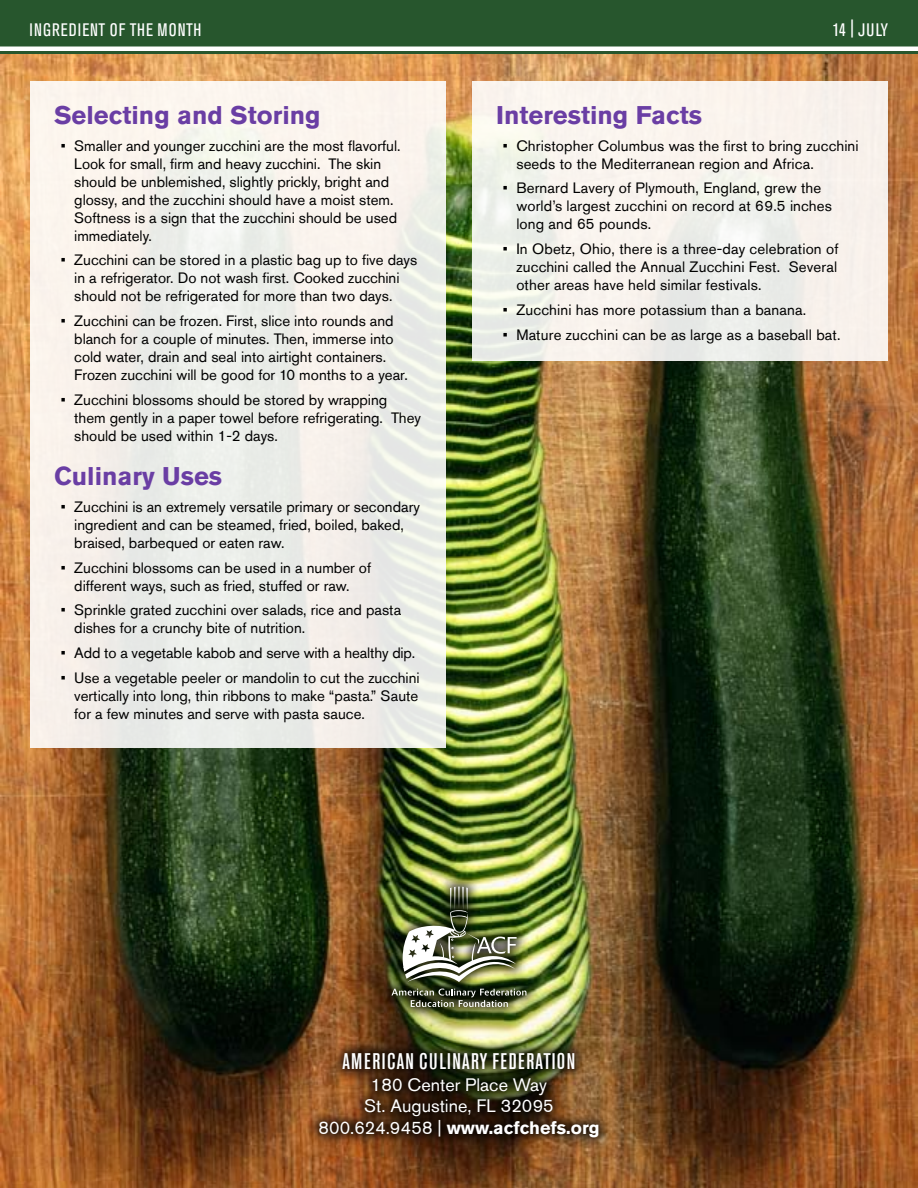
<style>
.page{position:relative;width:918px;height:1188px;background:#fff}
.page>*{position:absolute;margin:0;border:0;box-sizing:border-box;transform-origin:0 0}
.t1{font:700 25.5px "Akzidenz Grotesk Std";color:#6a3ea4}
.t2{font:500 condensed 22.5px "Akzidenz Grotesk Std";letter-spacing:.065em;color:#fff}
.t3{font:18px/21.6px "Akzidenz Grotesk Std";color:#fff;text-align:center}
.t4{font:condensed 18px "Akzidenz Grotesk Std";letter-spacing:.065em;color:#fff}
.t5{font:15px/18px "Akzidenz Grotesk Std";color:#000}
.s1{font-weight:700}
</style>
<div class="page">
<img style="left:0;top:54px;width:918px;height:1134px">
<div style="left:380px;top:874px;width:158px;height:145px;background:#000;opacity:.75"></div>
<img style="left:403px;top:887px;width:114px;height:95px">
<svg style="left:392px;top:989px;width:134px;height:18px"></svg>
<div style="left:307px;top:1041px;width:305px;height:108px;background:#000;opacity:.75"></div>
<div style="left:30px;top:81px;width:416px;height:666px;background:#f2f0ea"></div>
<div style="left:472px;top:81px;width:416px;height:280px;background:linear-gradient(to bottom,#fbf5ee,#eeeeea)"></div>
<div style="left:0;top:0;width:918px;height:54px;background:#27562d"></div>
<div style="left:0;top:46px;width:918px;height:5px;background:#fff"></div>
<p class="t4" style="left:29px;top:20px;width:173px">INGREDIENT OF THE MONTH</p>
<h1 class="t1" style="left:54px;top:100px;width:268px">Selecting and Storing</h1>
<p class="t5" style="left:74px;top:136px;width:328px;text-indent:-14px">• Smaller and younger zucchini are the most flavorful.<br>Look for small, firm and heavy zucchini. The skin should be unblemished, slightly prickly, bright and glossy, and the zucchini should have a moist stem.<br>Softness is a sign that the zucchini should be used immediately.</p>
<p class="t5" style="left:74px;top:251px;width:345px;text-indent:-14px">• Zucchini can be stored in a plastic bag up to five days in a refrigerator. Do not wash first. Cooked zucchini should not be refrigerated for more than two days.</p>
<p class="t5" style="left:74px;top:312px;width:335px;text-indent:-14px">• Zucchini can be frozen. First, slice into rounds and blanch for a couple of minutes. Then, immerse into cold water, drain and seal into airtight containers.<br>Frozen zucchini will be good for 10 months to a year.</p>
<p class="t5" style="left:74px;top:391px;width:348px;text-indent:-14px">• Zucchini blossoms should be stored by wrapping them gently in a paper towel before refrigerating. They should be used within 1-2 days.</p>
<h1 class="t1" style="left:54px;top:461px;width:170px">Culinary Uses</h1>
<p class="t5" style="left:74px;top:498px;width:347px;text-indent:-14px">• Zucchini is an extremely versatile primary or secondary ingredient and can be steamed, fried, boiled, baked, braised, barbequed or eaten raw.</p>
<p class="t5" style="left:61px;top:558px;width:312px;text-align:center">• Zucchini blossoms can be used in a number of different ways, such as fried, stuffed or raw.</p>
<p class="t5" style="left:74px;top:601px;width:329px;text-indent:-14px">• Sprinkle grated zucchini over salads, rice and pasta dishes for a crunchy bite of nutrition.</p>
<p class="t5" style="left:61px;top:644px;width:356px">• Add to a vegetable kabob and serve with a healthy dip.</p>
<p class="t5" style="left:74px;top:669px;width:347px;text-align:justify;text-indent:-14px">• Use a vegetable peeler or mandolin to cut the zucchini vertically into long, thin ribbons to make “pasta.” Saute for a few minutes and serve with pasta sauce.</p>
<p class="t4" style="left:833px;top:20px;width:57px">14 | JULY</p>
<h1 class="t1" style="left:496px;top:100px;width:208px">Interesting Facts</h1>
<p class="t5" style="left:516px;top:136px;width:344px;text-indent:-14px">• Christopher Columbus was the first to bring zucchini seeds to the Mediterranean region and Africa.</p>
<p class="t5" style="left:516px;top:179px;width:317px;text-indent:-14px">• Bernard Lavery of Plymouth, England, grew the world’s largest zucchini on record at 69.5 inches long and 65 pounds.</p>
<p class="t5" style="left:516px;top:240px;width:324px;text-align:justify;text-indent:-14px">• In Obetz, Ohio, there is a three-day celebration of zucchini called the Annual Zucchini Fest. Several other areas have held similar festivals.</p>
<p class="t5" style="left:503px;top:301px;width:305px">• Zucchini has more potassium than a banana.</p>
<p class="t5" style="left:503px;top:325px;width:339px">• Mature zucchini can be as large as a baseball bat.</p>
<h2 class="t2" style="left:342px;top:1049px;width:234px">AMERICAN CULINARY FEDERATION</h2>
<p class="t3" style="left:318px;top:1074px;width:283px">180 Center Place Way<br>St. Augustine, FL 32095<br>800.624.9458 | <span class="s1">www.acfchefs.org</span></p>
</div>
